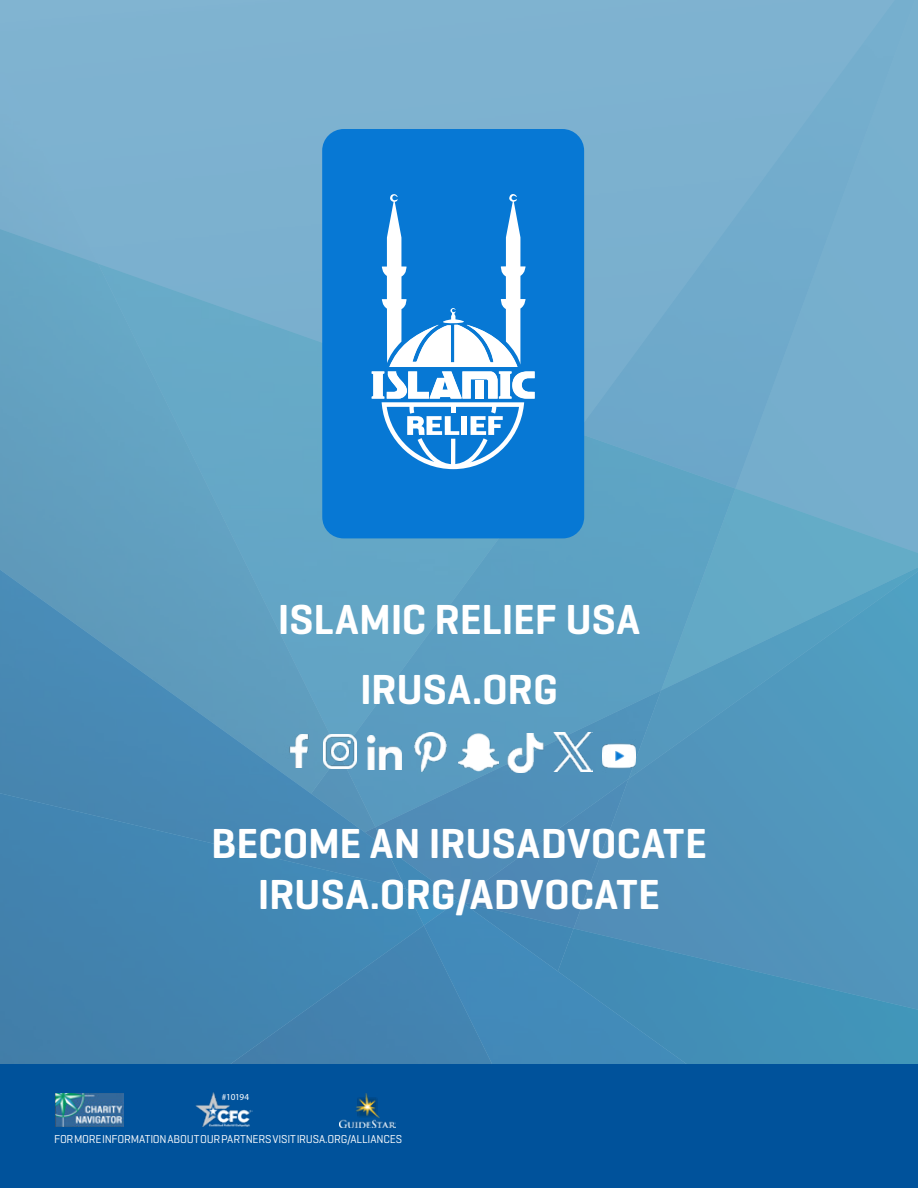
<style>
.page{position:relative;width:918px;height:1188px;background:#fff}
.page>*{position:absolute;margin:0;border:0;box-sizing:border-box;transform-origin:0 0}
.t1{font:600 42.75px/69.6px "Geogrotesque";color:#fff;text-align:center}
.t2{font:11.7px "Geogrotesque";letter-spacing:-.02em;color:#fff}
.t3{font:9.15px "Myriad Pro";letter-spacing:-.025em;color:#fff}
</style>
<div class="page">
<img style="left:735px;top:489px;width:183px;height:77px">
<div style="left:0;top:0;width:577px;height:228px;background:#7eb2d0"></div>
<img style="left:577px;top:0;width:339px;height:489px">
<img style="left:340px;top:433px;width:395px;height:257px">
<img style="left:406px;top:690px;width:168px;height:157px">
<img style="left:574px;top:569px;width:344px;height:359px">
<div style="left:459px;top:779px;width:170px;height:122px;background:#508db8"></div>
<svg style="left:424px;top:847px;width:38px;height:54px;background:#4c8bb7"></svg>
<img style="left:862px;top:928px;width:56px;height:137px">
<img style="left:424px;top:901px;width:438px;height:164px">
<div style="left:0;top:59px;width:98px;height:169px;background:#7db2d0"></div>
<img style="left:0;top:228px;width:340px;height:340px">
<img style="left:0;top:568px;width:406px;height:225px">
<img style="left:0;top:793px;width:424px;height:272px">
<img style="left:54px;top:925px;width:500px;height:140px">
<div style="left:0;top:1065px;width:918px;height:123px;background:#00529b"></div>
<img style="left:55px;top:1093px;width:68px;height:33px">
<img style="left:195px;top:1092px;width:58px;height:35px">
<img style="left:340px;top:1093px;width:55px;height:34px">
<div style="left:322px;top:129px;width:262px;height:409px;background:#0778d4;border-radius:22px"></div>
<svg style="left:372px;top:194px;width:163px;height:275px"></svg>
<img style="left:282px;top:734px;width:34px;height:34px">
<img style="left:323px;top:735px;width:34px;height:33px">
<img style="left:368px;top:736px;width:33px;height:33px">
<img style="left:411px;top:732px;width:39px;height:40px">
<img style="left:459px;top:732px;width:39px;height:40px">
<img style="left:506px;top:733px;width:39px;height:40px">
<img style="left:553px;top:732px;width:40px;height:40px">
<img style="left:602px;top:739px;width:34px;height:34px">
<p class="t1" style="left:278px;top:584px;width:364px">ISLAMIC RELIEF USA<br>IRUSA.ORG</p>
<p class="t1" style="left:211px;top:817px;width:497px;line-height:51.3px">BECOME AN IRUSADVOCATE<br>IRUSA.ORG/ADVOCATE</p>
<p class="t3" style="left:222px;top:1092px;width:29px">#10194</p>
<p class="t2" style="left:54px;top:1132px;width:350px">FOR MORE INFORMATION ABOUT OUR PARTNERS VISIT IRUSA.ORG/ALLIANCES</p>
</div>
